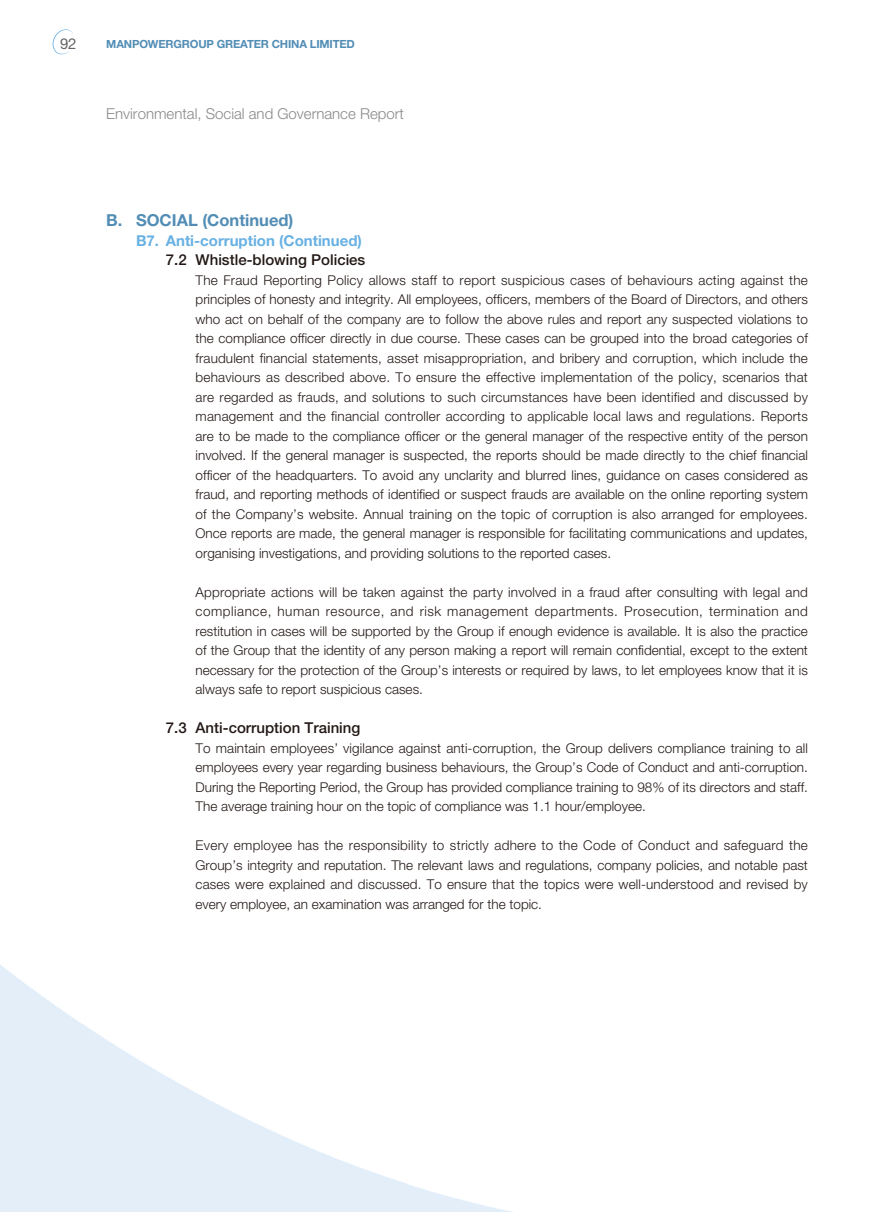
<style>
.page{position:relative;width:893px;height:1212px;background:#fff}
.page>*{position:absolute;margin:0;border:0;box-sizing:border-box;transform-origin:0 0}
.t1{font:700 16.5px "Helvetica Neue LT Std";color:#528db5}
.t2{font:500 15px "Helvetica Neue LT Std";color:#231916}
.t3{font:300 15px "Helvetica Neue LT Std";color:#898989}
.t4{font:700 15px "Helvetica Neue LT Std";color:#68b1e3}
.t5{font:15px "Helvetica Neue LT Std";color:#666565}
.t6{font:300 13.5px/19.5px "Helvetica Neue LT Std";color:#231916;text-align:justify}
.t7{font:700 11.25px "Helvetica Neue LT Std";letter-spacing:-.015em;color:#528db5}
</style>
<div class="page">
<svg style="left:53px;top:29px;width:21px;height:26px"></svg>
<p class="t5" style="left:60px;top:38px;width:18px">92</p>
<p class="t7" style="left:106px;top:40px;width:250px">MANPOWERGROUP GREATER CHINA LIMITED</p>
<p class="t3" style="left:106px;top:108px;width:299px">Environmental, Social and Governance Report</p>
<p class="t1" style="left:106px;top:215px;width:189px">B. SOCIAL (Continued)</p>
<p class="t4" style="left:136px;top:235px;width:227px">B7. Anti-corruption (Continued)</p>
<p class="t2" style="left:166px;top:255px;width:201px">7.2 Whistle-blowing Policies</p>
<p class="t6" style="left:196px;top:272px;width:614px">The Fraud Reporting Policy allows staff to report suspicious cases of behaviours acting against the principles of honesty and integrity. All employees, officers, members of the Board of Directors, and others who act on behalf of the company are to follow the above rules and report any suspected violations to the compliance officer directly in due course. These cases can be grouped into the broad categories of fraudulent financial statements, asset misappropriation, and bribery and corruption, which include the behaviours as described above. To ensure the effective implementation of the policy, scenarios that are regarded as frauds, and solutions to such circumstances have been identified and discussed by management and the financial controller according to applicable local laws and regulations. Reports are to be made to the compliance officer or the general manager of the respective entity of the person involved. If the general manager is suspected, the reports should be made directly to the chief financial officer of the headquarters. To avoid any unclarity and blurred lines, guidance on cases considered as fraud, and reporting methods of identified or suspect frauds are available on the online reporting system of the Company’s website. Annual training on the topic of corruption is also arranged for employees.<br>Once reports are made, the general manager is responsible for facilitating communications and updates, organising investigations, and providing solutions to the reported cases.</p>
<p class="t6" style="left:196px;top:584px;width:614px">Appropriate actions will be taken against the party involved in a fraud after consulting with legal and compliance, human resource, and risk management departments. Prosecution, termination and restitution in cases will be supported by the Group if enough evidence is available. It is also the practice of the Group that the identity of any person making a report will remain confidential, except to the extent necessary for the protection of the Group’s interests or required by laws, to let employees know that it is always safe to report suspicious cases.</p>
<p class="t2" style="left:166px;top:723px;width:196px">7.3 Anti-corruption Training</p>
<p class="t6" style="left:196px;top:740px;width:614px">To maintain employees’ vigilance against anti-corruption, the Group delivers compliance training to all employees every year regarding business behaviours, the Group’s Code of Conduct and anti-corruption.<br>During the Reporting Period, the Group has provided compliance training to 98% of its directors and staff.<br>The average training hour on the topic of compliance was 1.1 hour/employee.</p>
<p class="t6" style="left:196px;top:837px;width:614px">Every employee has the responsibility to strictly adhere to the Code of Conduct and safeguard the Group’s integrity and reputation. The relevant laws and regulations, company policies, and notable past cases were explained and discussed. To ensure that the topics were well-understood and revised by every employee, an examination was arranged for the topic.</p>
</div>
